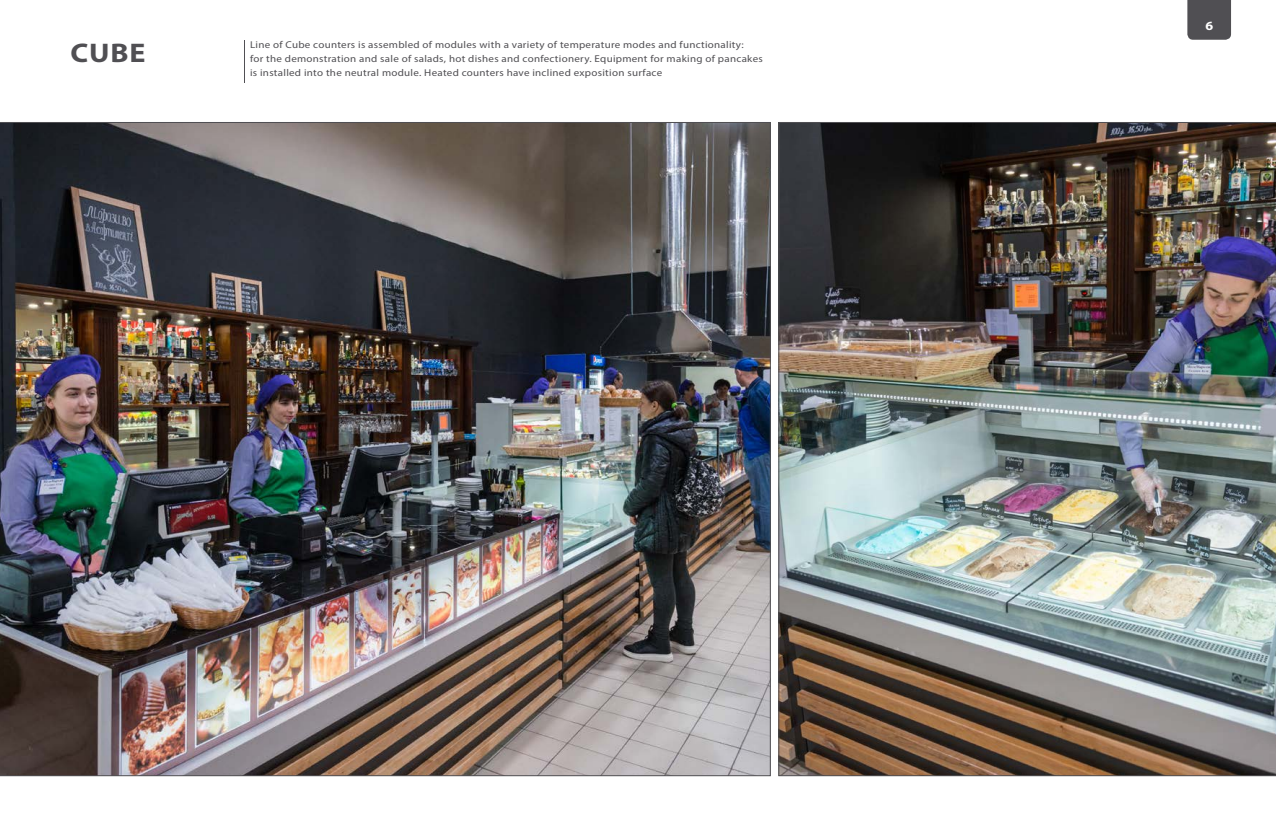
<style>
.page{position:relative;width:1276px;height:823px;background:#fff}
.page>*{position:absolute;margin:0;border:0;box-sizing:border-box;transform-origin:0 0}
.t1{font:700 27px "Myriad Pro";color:#504f53;scale:1.11 1}
.t2{font:700 12.6px "Myriad Pro";color:#fff;scale:1.11 1}
.t3{font:9.9px/14px "Myriad Pro";letter-spacing:.025em;color:#504f53;scale:1.11 1}
</style>
<div class="page">
<div style="left:1187px;top:0;width:44px;height:40px;background:#504f53"></div>
<hr style="left:244px;top:40px;width:1px;height:42px;background:#504f53">
<img style="left:0;top:122px;width:770px;height:653px">
<img style="left:778px;top:122px;width:498px;height:653px">
<h1 class="t1" style="left:71px;top:35px;width:69px">CUBE</h1>
<p class="t3" style="left:250px;top:37px;width:463px">Line of Cube counters is assembled of modules with a variety of temperature modes and functionality:<br>for the demonstration and sale of salads, hot dishes and confectionery. Equipment for making of pancakes is installed into the neutral module. Heated counters have inclined exposition surface</p>
<p class="t2" style="left:1205px;top:18px;width:9px">6</p>
</div>
